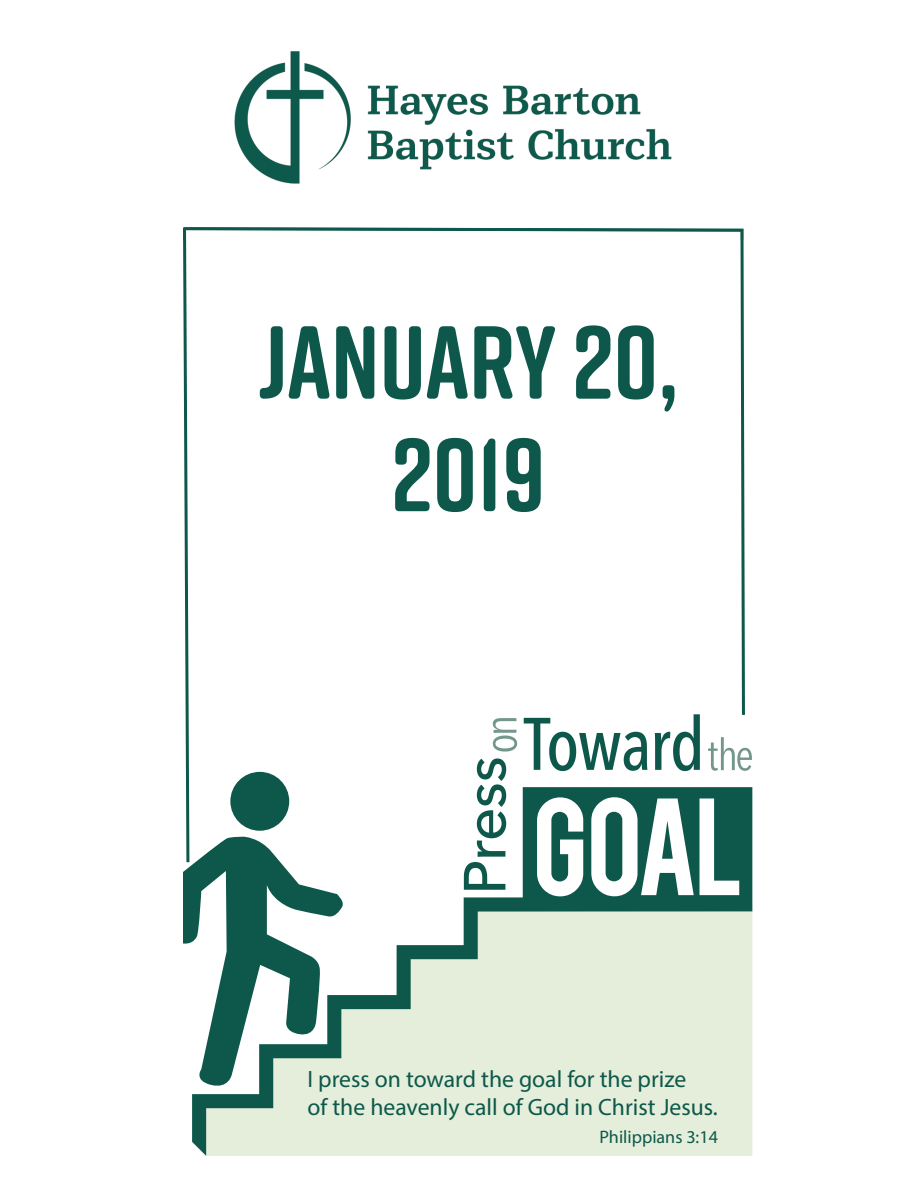
<style>
.page{position:relative;width:918px;height:1188px;background:#fff}
.page>*{position:absolute;margin:0;border:0;box-sizing:border-box;transform-origin:0 0}
.t1{font:700 103.5px/112.5px "Rift Soft";letter-spacing:-.005em;color:#0d584b;text-align:center}
.t2{font:23.7px/28.3px "Myriad Pro";color:#0d584b}
.t3{font:18.15px "Myriad Pro";color:#0d584b}
</style>
<div class="page">
<svg style="left:192px;top:787px;width:560px;height:369px;fill:#e4eeda"></svg>
<svg style="left:537px;top:797px;width:46px;height:99px"></svg>
<svg style="left:591px;top:797px;width:103px;height:99px"></svg>
<svg style="left:700px;top:798px;width:39px;height:97px"></svg>
<svg style="left:524px;top:718px;width:123px;height:53px"></svg>
<svg style="left:655px;top:715px;width:45px;height:56px"></svg>
<svg style="left:464px;top:758px;width:42px;height:132px"></svg>
<svg style="left:493px;top:718px;width:24px;height:34px"></svg>
<svg style="left:708px;top:737px;width:44px;height:34px"></svg>
<svg style="left:693px;top:240px;width:52px;height:475px"></svg>
<img style="left:183px;top:51px;width:489px;height:177px">
<img style="left:184px;top:227px;width:560px;height:13px">
<svg style="left:183px;top:228px;width:162px;height:861px"></svg>
<h1 class="t1" style="left:259px;top:304px;width:422px">JANUARY 20,<br>2019</h1>
<p class="t2" style="left:308px;top:1064px;width:412px">I press on toward the goal for the prize<br>of the heavenly call of God in Christ Jesus.</p>
<p class="t3" style="left:599px;top:1126px;width:120px">Philippians 3:14</p>
</div>
